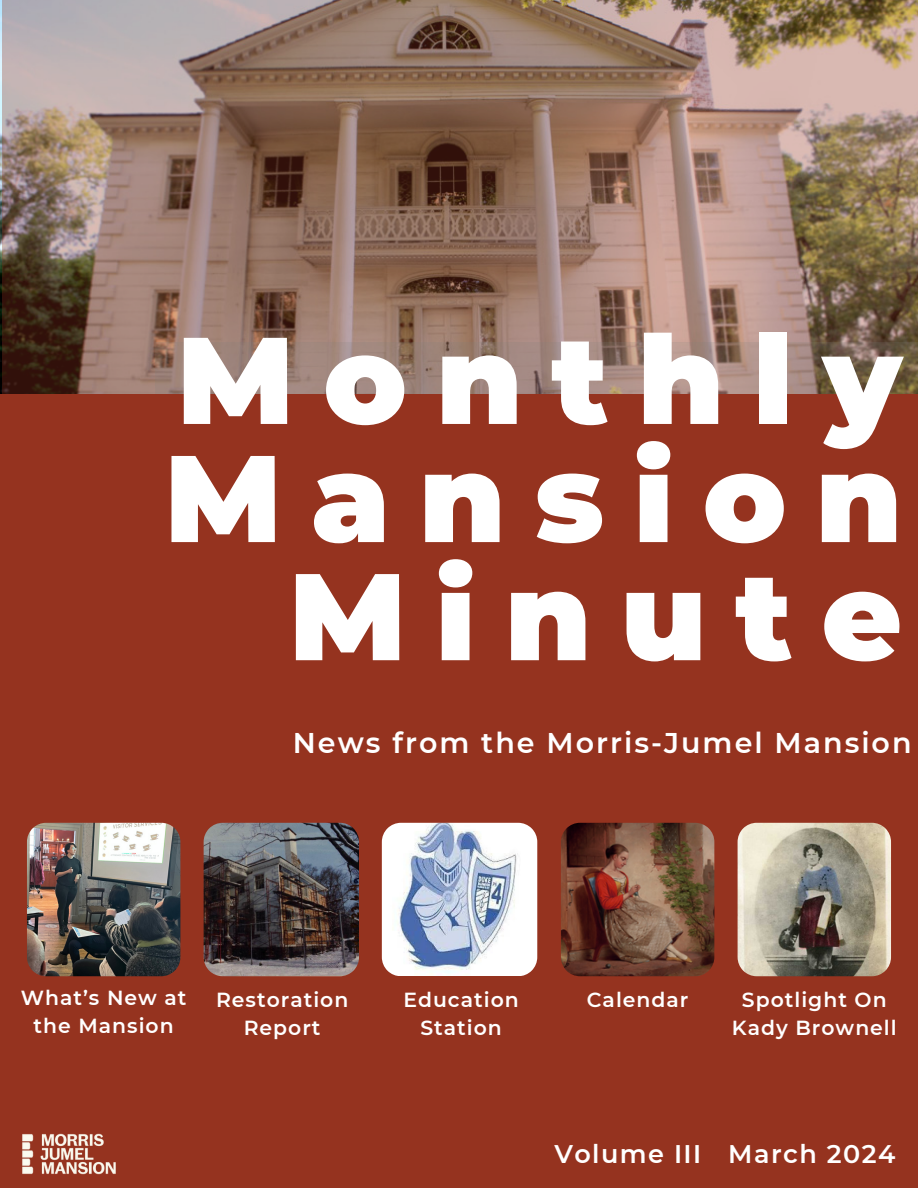
<style>
.page{position:relative;width:918px;height:1188px;background:#95331f}
.page>*{position:absolute;margin:0;border:0;box-sizing:border-box;transform-origin:0 0}
.t1{font:900 123px/118.2px "Montserrat";letter-spacing:.24em;color:#fff;text-align:right}
.t2{font:600 28.5px "Montserrat";letter-spacing:.07em;color:#fff}
.t3{font:600 25.5px "Montserrat";letter-spacing:.055em;color:#fff}
.t4{font:600 20.4px/28.2px "Montserrat";letter-spacing:.05em;color:#fff;text-align:center}
</style>
<div class="page">
<img style="left:2px;top:0;width:916px;height:394px">
<img style="left:22px;top:1133px;width:94px;height:42px">
<svg style="left:155px;top:342px;width:763px;height:52px"></svg>
<img style="left:561px;top:823px;width:153px;height:153px">
<img style="left:27px;top:823px;width:153px;height:153px">
<img style="left:738px;top:823px;width:153px;height:153px">
<img style="left:204px;top:823px;width:155px;height:153px">
<img style="left:382px;top:823px;width:155px;height:153px">
<h2 class="t1" style="left:177px;top:321px;width:727px">Monthly</h2>
<p class="t1" style="left:164px;top:439px;width:739px">Mansion<br>Minute</p>
<p class="t2" style="left:293px;top:725px;width:620px">News from the Morris-Jumel Mansion</p>
<p class="t4" style="left:21px;top:983px;width:167px">What’s New at</p>
<p class="t4" style="left:587px;top:985px;width:103px">Calendar</p>
<p class="t4" style="left:34px;top:1011px;width:142px">the Mansion</p>
<p class="t4" style="left:216px;top:985px;width:134px">Restoration<br>Report</p>
<h3 class="t4" style="left:403px;top:985px;width:117px">Education<br>Station</h3>
<p class="t4" style="left:732px;top:985px;width:166px">Spotlight On<br>Kady Brownell</p>
<p class="t3" style="left:554px;top:1138px;width:342px">Volume III March 2024</p>
</div>
